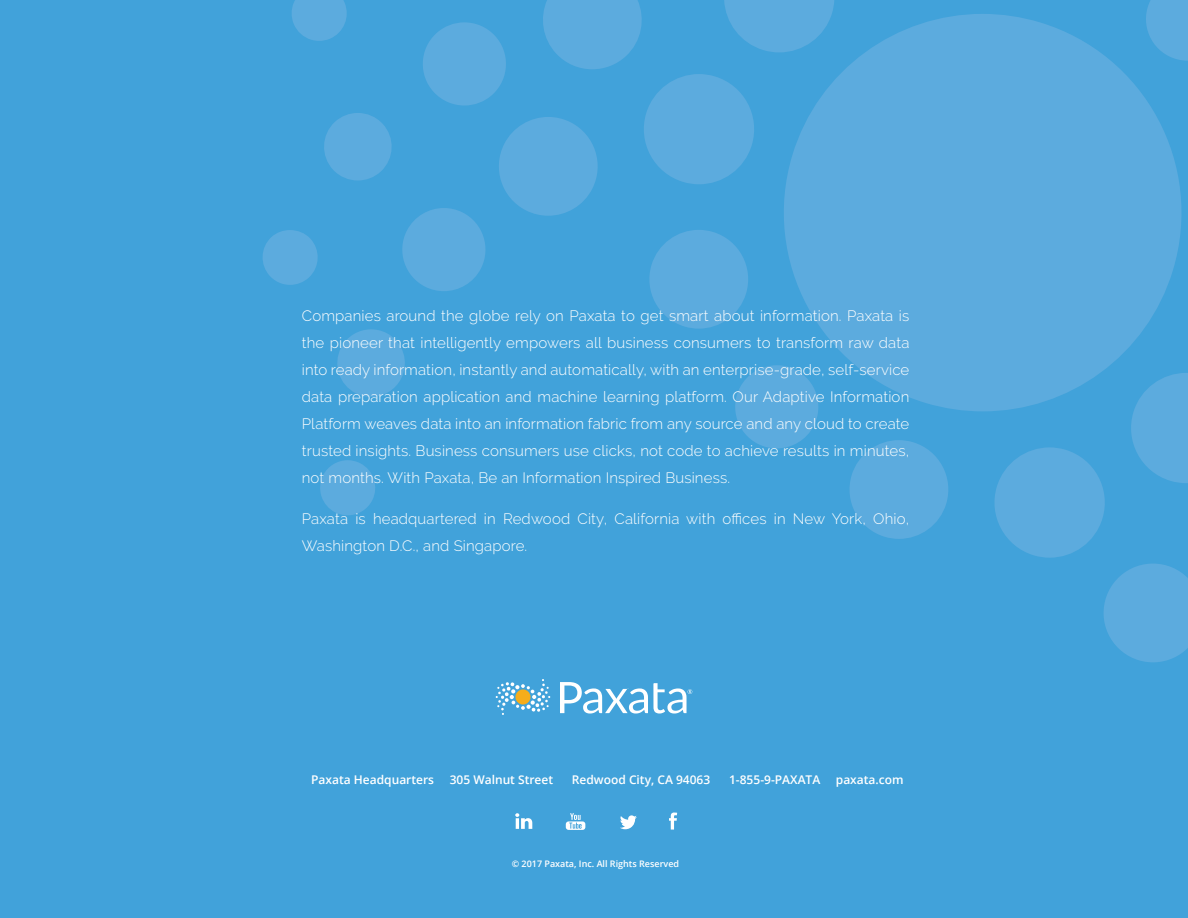
<style>
.page{position:relative;width:1188px;height:918px;background:#41a2da}
.page>*{position:absolute;margin:0;border:0;box-sizing:border-box;transform-origin:0 0}
.t1{font:300 15px/27px "Raleway";letter-spacing:.01em;color:#fff;text-align:justify}
.t2{font:600 12px "Open Sans";color:#fff}
.t3{font:600 9px "Open Sans";color:#fff}
</style>
<div class="page">
<svg style="left:834px;top:14px;width:348px;height:397px;background:#58a9dd"></svg>
<svg style="left:994px;top:447px;width:111px;height:111px"></svg>
<svg style="left:1125px;top:373px;width:63px;height:110px"></svg>
<svg style="left:1103px;top:564px;width:85px;height:98px"></svg>
<svg style="left:320px;top:460px;width:55px;height:55px"></svg>
<svg style="left:849px;top:440px;width:99px;height:99px"></svg>
<svg style="left:1140px;top:0;width:48px;height:61px"></svg>
<svg style="left:262px;top:0;width:572px;height:448px"></svg>
<svg style="left:620px;top:815px;width:17px;height:14px"></svg>
<svg style="left:669px;top:813px;width:8px;height:17px"></svg>
<svg style="left:515px;top:813px;width:17px;height:16px"></svg>
<svg style="left:566px;top:813px;width:19px;height:17px"></svg>
<svg style="left:496px;top:679px;width:54px;height:36px"></svg>
<svg style="left:560px;top:682px;width:132px;height:32px"></svg>
<p class="t1" style="left:302px;top:303px;width:609px">Companies around the globe rely on Paxata to get smart about information. Paxata is the pioneer that intelligently empowers all business consumers to transform raw data into ready information, instantly and automatically, with an enterprise-grade, self-service data preparation application and machine learning platform. Our Adaptive Information Platform weaves data into an information fabric from any source and any cloud to create trusted insights. Business consumers use clicks, not code to achieve results in minutes, not months. With Paxata, Be an Information Inspired Business.</p>
<p class="t1" style="left:302px;top:505px;width:609px">Paxata is headquartered in Redwood City, California with offices in New York, Ohio,<br>Washington D.C., and Singapore.</p>
<p class="t2" style="left:311px;top:771px;width:124px">Paxata Headquarters</p>
<p class="t2" style="left:450px;top:771px;width:105px">305 Walnut Street</p>
<p class="t2" style="left:572px;top:771px;width:140px">Redwood City, CA 94063</p>
<p class="t2" style="left:729px;top:771px;width:93px">1-855-9-PAXATA</p>
<p class="t2" style="left:836px;top:771px;width:69px">paxata.com</p>
<p class="t3" style="left:512px;top:857px;width:169px">© 2017 Paxata, Inc. All Rights Reserved</p>
</div>
